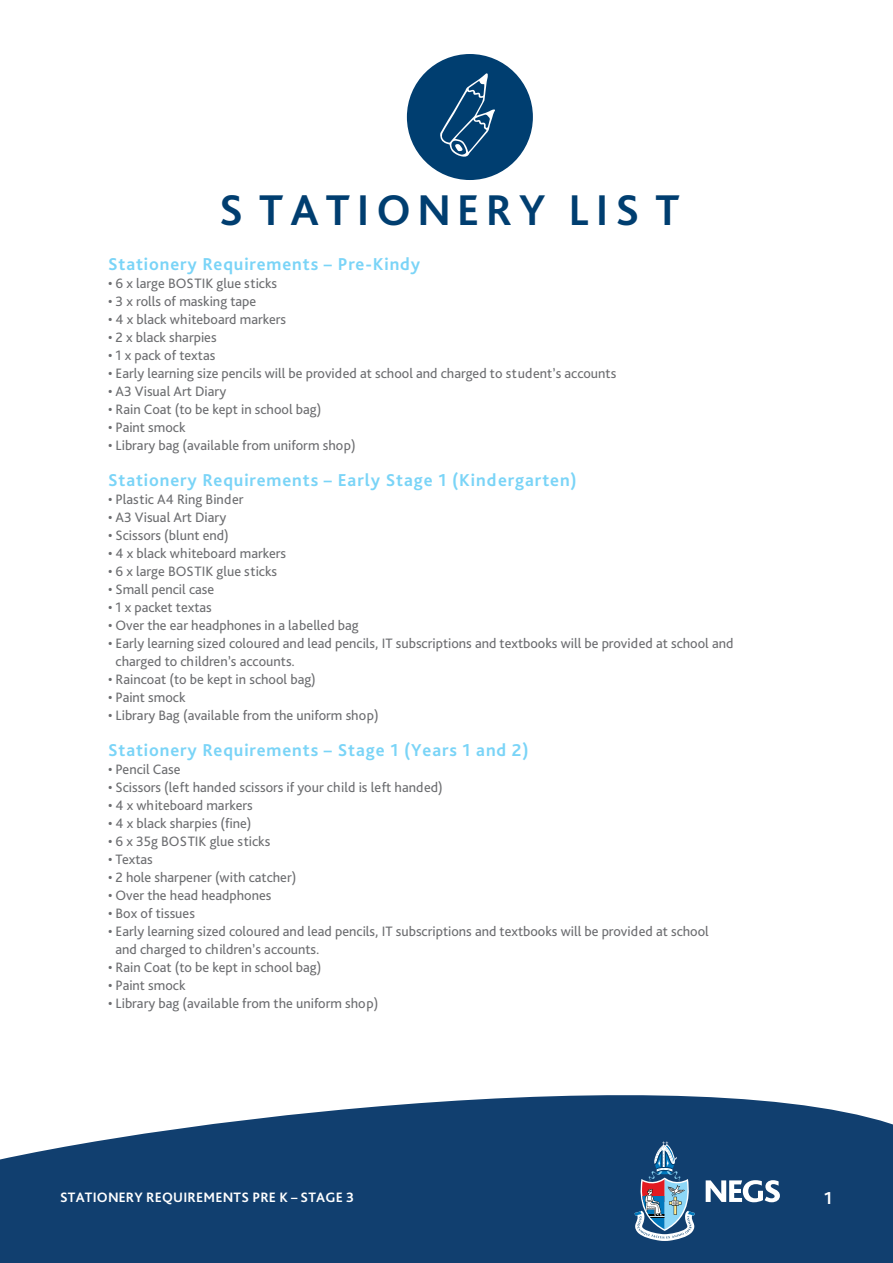
<style>
.page{position:relative;width:893px;height:1263px;background:#fff}
.page>*{position:absolute;margin:0;border:0;box-sizing:border-box;transform-origin:0 0}
.t1{font:700 45px "Bliss Pro";letter-spacing:.155em;color:#003e70}
.HEADLINE_3{font:700 18px "Bliss Pro";letter-spacing:.05em;color:#7ad4f7}
.BOX_COPY_BOLD{font:700 18px "Bliss Pro";color:#fff}
.BODY_FIRST_PARA{font:14.25px/18px "Bliss Pro";color:#6c6d70}
.BOX_COPY_BOLD-2{font:700 14.25px "Bliss Pro";letter-spacing:.015em;color:#fff}
.s1{font-family:"Bliss"}
</style>
<div class="page">
<svg style="left:0;top:1095px;width:893px;height:168px;background:#2c547f"></svg>
<svg style="left:631px;top:1141px;width:67px;height:100px;background:#517396"></svg>
<svg style="left:706px;top:1180px;width:74px;height:22px"></svg>
<div style="left:407px;top:54px;width:126px;height:126px;background:#003e70;border-radius:50%"></div>
<svg style="left:440px;top:73px;width:55px;height:84px"></svg>
<p class="t1" style="left:219px;top:182px;width:462px">S TATIO<span class="s1">NE</span>RY LIS T</p>
<p class="HEADLINE_3" style="left:108px;top:253px;width:314px">Stationery Requirements – Pre-Kindy</p>
<p class="BODY_FIRST_PARA" style="left:108px;top:274px;width:171px">• 6 x large BOSTIK glue sticks</p>
<p class="BODY_FIRST_PARA" style="left:108px;top:292px;width:150px">• 3 x rolls of masking tape</p>
<p class="BODY_FIRST_PARA" style="left:108px;top:310px;width:180px">• 4 x black whiteboard markers</p>
<p class="BODY_FIRST_PARA" style="left:108px;top:328px;width:110px">• 2 x black sharpies</p>
<p class="BODY_FIRST_PARA" style="left:108px;top:346px;width:109px">• 1 x pack of textas</p>
<p class="BODY_FIRST_PARA" style="left:108px;top:364px;width:510px">• Early learning size pencils will be provided at school and charged to student’s accounts</p>
<p class="BODY_FIRST_PARA" style="left:108px;top:382px;width:120px">• A3 Visual Art Diary</p>
<p class="BODY_FIRST_PARA" style="left:108px;top:400px;width:215px">• Rain Coat (to be kept in school bag)</p>
<p class="BODY_FIRST_PARA" style="left:108px;top:418px;width:79px">• Paint smock</p>
<p class="BODY_FIRST_PARA" style="left:108px;top:436px;width:249px">• Library bag (available from uniform shop)</p>
<p class="HEADLINE_3" style="left:108px;top:469px;width:470px">Stationery Requirements – Early Stage 1 (Kindergarten)</p>
<p class="BODY_FIRST_PARA" style="left:108px;top:490px;width:137px">• Plastic A4 Ring Binder</p>
<p class="BODY_FIRST_PARA" style="left:108px;top:508px;width:120px">• A3 Visual Art Diary</p>
<p class="BODY_FIRST_PARA" style="left:108px;top:526px;width:122px">• Scissors (blunt end)</p>
<p class="BODY_FIRST_PARA" style="left:108px;top:544px;width:180px">• 4 x black whiteboard markers</p>
<p class="BODY_FIRST_PARA" style="left:108px;top:562px;width:171px">• 6 x large BOSTIK glue sticks</p>
<p class="BODY_FIRST_PARA" style="left:108px;top:580px;width:108px">• Small pencil case</p>
<p class="BODY_FIRST_PARA" style="left:108px;top:598px;width:105px">• 1 x packet textas</p>
<p class="BODY_FIRST_PARA" style="left:108px;top:616px;width:252px">• Over the ear headphones in a labelled bag</p>
<p class="BODY_FIRST_PARA" style="left:116px;top:634px;width:619px;text-indent:-8px">• Early learning sized coloured and lead pencils, IT subscriptions and textbooks will be provided at school and charged to children’s accounts.</p>
<p class="BODY_FIRST_PARA" style="left:108px;top:670px;width:209px">• Raincoat (to be kept in school bag)</p>
<p class="BODY_FIRST_PARA" style="left:108px;top:688px;width:79px">• Paint smock</p>
<p class="BODY_FIRST_PARA" style="left:108px;top:706px;width:272px">• Library Bag (available from the uniform shop)</p>
<p class="HEADLINE_3" style="left:108px;top:739px;width:422px">Stationery Requirements – Stage 1 (Years 1 and 2)</p>
<p class="BODY_FIRST_PARA" style="left:108px;top:760px;width:74px">• Pencil Case</p>
<p class="BODY_FIRST_PARA" style="left:108px;top:778px;width:336px">• Scissors (left handed scissors if your child is left handed)</p>
<p class="BODY_FIRST_PARA" style="left:108px;top:796px;width:146px">• 4 x whiteboard markers</p>
<p class="BODY_FIRST_PARA" style="left:108px;top:814px;width:145px">• 4 x black sharpies (fine)</p>
<p class="BODY_FIRST_PARA" style="left:108px;top:832px;width:164px">• 6 x 35g BOSTIK glue sticks</p>
<p class="BODY_FIRST_PARA" style="left:108px;top:850px;width:46px">• Textas</p>
<p class="BODY_FIRST_PARA" style="left:108px;top:868px;width:190px">• 2 hole sharpener (with catcher)</p>
<p class="BODY_FIRST_PARA" style="left:108px;top:886px;width:165px">• Over the head headphones</p>
<p class="BODY_FIRST_PARA" style="left:108px;top:904px;width:88px">• Box of tissues</p>
<p class="BODY_FIRST_PARA" style="left:116px;top:922px;width:595px;text-indent:-8px">• Early learning sized coloured and lead pencils, IT subscriptions and textbooks will be provided at school and charged to children’s accounts.</p>
<p class="BODY_FIRST_PARA" style="left:108px;top:958px;width:215px">• Rain Coat (to be kept in school bag)</p>
<p class="BODY_FIRST_PARA" style="left:108px;top:976px;width:79px">• Paint smock</p>
<p class="BODY_FIRST_PARA" style="left:108px;top:994px;width:272px">• Library bag (available from the uniform shop)</p>
<p class="BOX_COPY_BOLD-2" style="left:60px;top:1188px;width:295px">STATION<span class="s1">E</span>RY REQUIREMENTS PRE K – STAGE 3</p>
<p class="BOX_COPY_BOLD" style="left:824px;top:1186px;width:10px">1</p>
</div>
